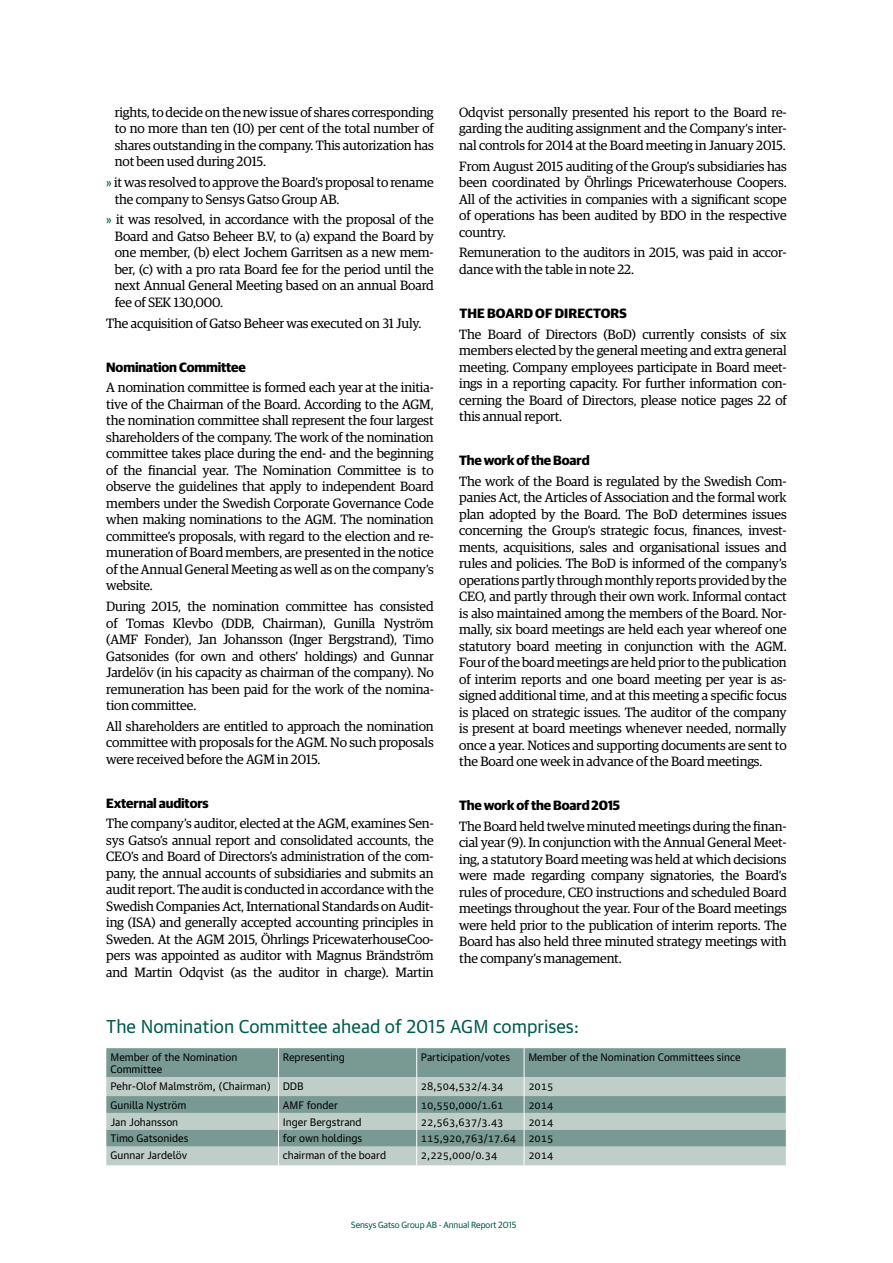
<style>
.page{position:relative;width:893px;height:1263px;background:#fff}
.page>*{position:absolute;margin:0;border:0;box-sizing:border-box;transform-origin:0 0}
.t1{font:18px "Guardian Text Sans";color:#00594c}
.t2{font:13.5px/16.5px "Guardian Egyp";letter-spacing:-.01em;color:#000;text-align:justify}
.t3{font:700 13.5px "Guardian Sans";letter-spacing:-.01em;color:#000}
.t4{font:10.5px/12.5px "Guardian Text Sans";color:#000}
.t5{font:9px "Guardian Sans";color:#00594c}
.s1{color:#00594c}
</style>
<div class="page">
<svg style="left:106px;top:1048px;width:681px;height:117px;background:#9ab3ad"></svg>
<p class="t2" style="left:115px;top:103px;width:320px">rights, to decide on the new issue of shares corresponding to no more than ten (10) per cent of the total number of shares outstanding in the company. This autorization has not been used during 2015.</p>
<p class="t2" style="left:115px;top:173px;width:320px;text-indent:-9px"><span class="s1">»</span> it was resolved to approve the Board’s proposal to rename the company to Sensys Gatso Group AB.</p>
<p class="t2" style="left:115px;top:211px;width:320px;text-indent:-9px"><span class="s1">»</span> it was resolved, in accordance with the proposal of the Board and Gatso Beheer B.V, to (a) expand the Board by one member, (b) elect Jochem Garritsen as a new mem&shy;ber, (c) with a pro rata Board fee for the period until the next Annual General Meeting based on an annual Board fee of SEK 130,000.</p>
<p class="t2" style="left:106px;top:314px;width:317px">The acquisition of Gatso Beheer was executed on 31 July.</p>
<p class="t3" style="left:106px;top:357px;width:141px">Nomination Committee</p>
<p class="t2" style="left:106px;top:378px;width:329px">A nomination committee is formed each year at the initia&shy;tive of the Chairman of the Board. According to the AGM, the nomination committee shall represent the four largest shareholders of the company. The work of the nomination committee takes place during the end- and the beginning of the financial year. The Nomination Committee is to observe the guidelines that apply to independent Board members under the Swedish Corporate Governance Code when making nominations to the AGM. The nomination committee’s proposals, with regard to the election and re&shy;muneration of Board members, are presented in the notice of the Annual General Meeting as well as on the company’s website.</p>
<p class="t2" style="left:106px;top:597px;width:329px">During 2015, the nomination committee has consisted of Tomas Klevbo (DDB, Chairman), Gunilla Nyström (AMF Fonder), Jan Johansson (Inger Bergstrand), Timo Gatsonides (for own and others’ holdings) and Gunnar Jardelöv (in his capacity as chairman of the company). No remuneration has been paid for the work of the nomina&shy;tion committee.</p>
<p class="t2" style="left:106px;top:717px;width:329px">All shareholders are entitled to approach the nomination committee with proposals for the AGM. No such proposals were received before the AGM in 2015.</p>
<p class="t3" style="left:106px;top:793px;width:104px">External auditors</p>
<p class="t2" style="left:106px;top:814px;width:329px">The company’s auditor, elected at the AGM, examines Sen&shy;sys Gatso’s annual report and consolidated accounts, the CEO’s and Board of Directors’s administration of the com&shy;pany, the annual accounts of subsidiaries and submits an audit report. The audit is conducted in accordance with the Swedish Companies Act, International Standards on Audit&shy;ing (ISA) and generally accepted accounting principles in Sweden. At the AGM 2015, Öhrlings PricewaterhouseCoo&shy;pers was appointed as auditor with Magnus Brändström and Martin Odqvist (as the auditor in charge). Martin</p>
<p class="t2" style="left:459px;top:103px;width:329px">Odqvist personally presented his report to the Board re&shy;garding the auditing assignment and the Company‘s inter&shy;nal controls for 2014 at the Board meeting in January 2015.</p>
<p class="t2" style="left:459px;top:157px;width:329px">From August 2015 auditing of the Group’s subsidiaries has been coordinated by Öhrlings Pricewaterhouse Coopers.<br>All of the activities in companies with a significant scope of operations has been audited by BDO in the respective country.</p>
<p class="t2" style="left:459px;top:244px;width:329px">Remuneration to the auditors in 2015, was paid in accor&shy;dance with the table in note 22.</p>
<p class="t3" style="left:459px;top:303px;width:100px">TheboArd ofdirectors</p>
<p class="t2" style="left:459px;top:325px;width:329px">The Board of Directors (BoD) currently consists of six members elected by the general meeting and extra general meeting. Company employees participate in Board meet&shy;ings in a reporting capacity. For further information con&shy;cerning the Board of Directors, please notice pages 22 of this annual report.</p>
<p class="t3" style="left:459px;top:450px;width:132px">The work of the Board</p>
<p class="t2" style="left:459px;top:472px;width:329px">The work of the Board is regulated by the Swedish Com&shy;panies Act, the Articles of Association and the formal work plan adopted by the Board. The BoD determines issues concerning the Group’s strategic focus, finances, invest&shy;ments, acquisitions, sales and organisational issues and rules and policies. The BoD is informed of the company’s operations partly through monthly reports provided by the CEO, and partly through their own work. Informal contact is also maintained among the members of the Board. Nor&shy;mally, six board meetings are held each year whereof one statutory board meeting in conjunction with the AGM.<br>Four of the board meetings are held prior to the publication of interim reports and one board meeting per year is as&shy;signed additional time, and at this meeting a specific focus is placed on strategic issues. The auditor of the company is present at board meetings whenever needed, normally once a year. Notices and supporting documents are sent to the Board one week in advance of the Board meetings.</p>
<p class="t3" style="left:459px;top:795px;width:162px">The work of the Board 2015</p>
<p class="t2" style="left:459px;top:817px;width:329px">The Board held twelve minuted meetings during the finan&shy;cial year (9). In conjunction with the Annual General Meet&shy;ing, a statutory Board meeting was held at which decisions were made regarding company signatories, the Board’s rules of procedure, CEO instructions and scheduled Board meetings throughout the year. Four of the Board meetings were held prior to the publication of interim reports. The Board has also held three minuted strategy meetings with the company’s management.</p>
<h1 class="t1" style="left:106px;top:1012px;width:474px">The Nomination Committee ahead of 2015 AGM comprises:</h1>
<p class="t4" style="left:111px;top:1050px;width:128px">Member of the Nomination<br>Committee</p>
<p class="t4" style="left:283px;top:1050px;width:64px">Representing</p>
<p class="t4" style="left:421px;top:1050px;width:91px">Participation/votes</p>
<p class="t4" style="left:528px;top:1050px;width:214px">Member of the Nomination Committees since</p>
<p class="t4" style="left:111px;top:1079px;width:195px">Pehr-Olof Malmström, (Chairman) DDB</p>
<p class="t4" style="left:421px;top:1079px;width:84px">28,504,532/4.34</p>
<p class="t4" style="left:528px;top:1079px;width:27px">2015</p>
<p class="t4" style="left:111px;top:1097px;width:77px">Gunilla Nyström</p>
<p class="t4" style="left:283px;top:1097px;width:57px">AMF fonder</p>
<p class="t4" style="left:421px;top:1097px;width:84px">10,550,000/1.61</p>
<p class="t4" style="left:528px;top:1097px;width:27px">2014</p>
<p class="t4" style="left:111px;top:1114px;width:69px">Jan Johansson</p>
<p class="t4" style="left:283px;top:1114px;width:80px">Inger Bergstrand</p>
<p class="t4" style="left:421px;top:1114px;width:84px">22,563,637/3.43</p>
<p class="t4" style="left:528px;top:1114px;width:27px">2014</p>
<p class="t4" style="left:111px;top:1131px;width:79px">Timo Gatsonides</p>
<p class="t4" style="left:283px;top:1131px;width:81px">for own holdings</p>
<p class="t4" style="left:421px;top:1131px;width:134px">115,920,763/17.64 2015</p>
<p class="t4" style="left:111px;top:1148px;width:78px">Gunnar Jardelöv</p>
<p class="t4" style="left:283px;top:1148px;width:105px">chairman of the board</p>
<p class="t4" style="left:421px;top:1148px;width:78px">2,225,000/0.34</p>
<p class="t4" style="left:528px;top:1148px;width:27px">2014</p>
<p class="t5" style="left:351px;top:1218px;width:167px">Sensys Gatso Group AB - Annual Report 2015</p>
</div>
